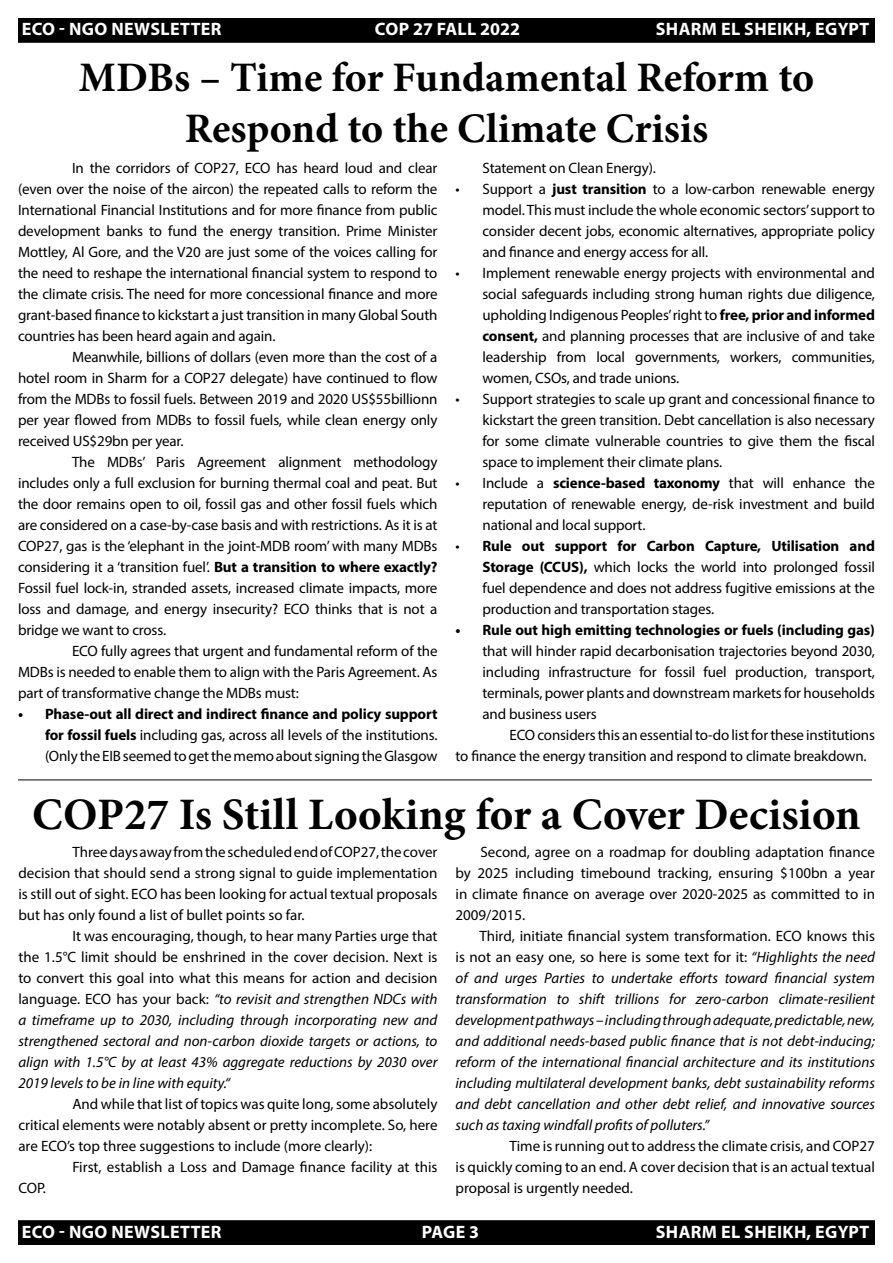
<style>
.page{position:relative;width:893px;height:1263px;background:#fff}
.page>*{position:absolute;margin:0;border:0;box-sizing:border-box;transform-origin:0 0}
.t1{font:700 45px "Minion Pro";color:#000}
.t2{font:700 42px/50.4px "Minion Pro";color:#000;text-align:center}
.t3{font:700 18px "Myriad Pro";letter-spacing:.02em;color:#fff}
.t4{font:700 18px "Myriad Pro";color:#fff}
.t5{font:15px/21px "Myriad Pro";letter-spacing:-.01em;color:#000;text-align:justify}
.t6{font:italic 15px/21px "Myriad Pro";color:#000;text-align:justify}
.t7{font:700 15px "Myriad Pro";letter-spacing:-.01em;color:#000}
.s1{font-weight:700}
.s2{font-style:normal}
</style>
<div class="page">
<div style="left:19px;top:19px;width:855px;height:23px;background:#000"></div>
<div style="left:18px;top:18px;width:857px;height:25px;border:2px solid #000"></div>
<div style="left:19px;top:1221px;width:855px;height:23px;background:#000"></div>
<div style="left:18px;top:1220px;width:857px;height:25px;border:2px solid #000"></div>
<hr style="left:18px;top:780px;width:854px;height:1px;background:#000">
<p class="t3" style="left:22px;top:17px;width:201px">ECO - NGO NEWSLETTER</p>
<p class="t4" style="left:375px;top:17px;width:147px">COP 27 FALL 2022</p>
<p class="t3" style="left:656px;top:17px;width:215px">SHARM EL SHEIKH, EGYPT</p>
<h2 class="t2" style="left:79px;top:52px;width:737px">MDBs – Time for Fundamental Reform to<br>Respond to the Climate Crisis</h2>
<p class="t5" style="left:18px;top:157px;width:421px;text-indent:54px">In the corridors of COP27, ECO has heard loud and clear (even over the noise of the aircon) the repeated calls to reform the International Financial Institutions and for more finance from public development banks to fund the energy transition. Prime Minister Mottley, Al Gore, and the V20 are just some of the voices calling for the need to reshape the international financial system to respond to the climate crisis. The need for more concessional finance and more grant-based finance to kickstart a just transition in many Global South countries has been heard again and again.</p>
<p class="t5" style="left:18px;top:346px;width:421px;text-indent:54px">Meanwhile, billions of dollars (even more than the cost of a hotel room in Sharm for a COP27 delegate) have continued to flow from the MDBs to fossil fuels. Between 2019 and 2020 US$55billionn per year flowed from MDBs to fossil fuels, while clean energy only received US$29bn per year.</p>
<p class="t5" style="left:18px;top:451px;width:421px;text-indent:54px">The MDBs’ Paris Agreement alignment methodology includes only a full exclusion for burning thermal coal and peat. But the door remains open to oil, fossil gas and other fossil fuels which are considered on a case-by-case basis and with restrictions. As it is at COP27, gas is the ‘elephant in the joint-MDB room’ with many MDBs considering it a ‘transition fuel’. <span class="s1">But a transition to where exactly?<br></span>Fossil fuel lock-in, stranded assets, increased climate impacts, more loss and damage, and energy insecurity? ECO thinks that is not a bridge we want to cross.</p>
<p class="t5" style="left:18px;top:640px;width:421px;text-indent:54px">ECO fully agrees that urgent and fundamental reform of the MDBs is needed to enable them to align with the Paris Agreement. As part of transformative change the MDBs must:</p>
<p class="t5" style="left:45px;top:703px;width:394px;text-indent:-27px"><span class="s1">• Phase-out all direct and indirect finance and policy support for fossil fuels</span> including gas, across all levels of the institutions. (Only the EIB seemed to get the memo about signing the Glasgow</p>
<p class="t5" style="left:482px;top:157px;width:175px">Statement on Clean Energy).</p>
<p class="t5" style="left:482px;top:178px;width:394px;text-indent:-27px">• Support a <span class="s1">just transition</span> to a low-carbon renewable energy model. This must include the whole economic sectors’ support to consider decent jobs, economic alternatives, appropriate policy and finance and energy access for all.</p>
<p class="t5" style="left:482px;top:262px;width:394px;text-indent:-27px">• Implement renewable energy projects with environmental and social safeguards including strong human rights due diligence, upholding Indigenous Peoples’ right to <span class="s1">free, prior and informed consent,</span> and planning processes that are inclusive of and take leadership from local governments, workers, communities, women, CSOs, and trade unions.</p>
<p class="t5" style="left:482px;top:388px;width:394px;text-indent:-27px">• Support strategies to scale up grant and concessional finance to kickstart the green transition. Debt cancellation is also necessary for some climate vulnerable countries to give them the fiscal space to implement their climate plans.</p>
<p class="t5" style="left:482px;top:472px;width:394px;text-indent:-27px">• Include a <span class="s1">science-based taxonomy</span> that will enhance the reputation of renewable energy, de-risk investment and build national and local support.</p>
<p class="t5" style="left:482px;top:535px;width:394px;text-indent:-27px">• <span class="s1">Rule out support for Carbon Capture, Utilisation and Storage (CCUS),</span> which locks the world into prolonged fossil fuel dependence and does not address fugitive emissions at the production and transportation stages.</p>
<p class="t7" style="left:455px;top:620px;width:421px">• Rule out high emitting technologies or fuels (including gas)</p>
<p class="t5" style="left:482px;top:640px;width:394px">that will hinder rapid decarbonisation trajectories beyond 2030, including infrastructure for fossil fuel production, transport, terminals, power plants and downstream markets for households and business users</p>
<p class="t5" style="left:455px;top:724px;width:421px;text-indent:54px">ECO considers this an essential to-do list for these institutions to finance the energy transition and respond to climate breakdown.</p>
<h1 class="t1" style="left:32px;top:783px;width:830px">COP27 Is Still Looking for a Cover Decision</h1>
<p class="t5" style="left:18px;top:841px;width:421px;text-indent:54px">Three days away from the scheduled end of COP27, the cover decision that should send a strong signal to guide implementation is still out of sight. ECO has been looking for actual textual proposals but has only found a list of bullet points so far.</p>
<p class="t6" style="left:18px;top:925px;width:421px;text-indent:54px"><span class="s2">It was encouraging, though, to hear many Parties urge that the 1.5°C limit should be enshrined in the cover decision. Next is to convert this goal into what this means for action and decision language. ECO has your back:</span> “to revisit and strengthen NDCs with a timeframe up to 2030, including through incorporating new and strengthened sectoral and non-carbon dioxide targets or actions, to align with 1.5°C by at least 43% aggregate reductions by 2030 over 2019 levels to be in line with equity.“</p>
<p class="t5" style="left:18px;top:1093px;width:421px;text-indent:54px">And while that list of topics was quite long, some absolutely critical elements were notably absent or pretty incomplete. So, here are ECO’s top three suggestions to include (more clearly):</p>
<p class="t5" style="left:72px;top:1156px;width:367px">First, establish a Loss and Damage finance facility at this</p>
<p class="t5" style="left:18px;top:1177px;width:29px">COP.</p>
<p class="t5" style="left:455px;top:841px;width:421px;text-indent:25px">Second, agree on a roadmap for doubling adaptation finance by 2025 including timebound tracking, ensuring $100bn a year in climate finance on average over 2020-2025 as committed to in 2009/2015.</p>
<p class="t6" style="left:455px;top:925px;width:421px;text-indent:24px"><span class="s2">Third, initiate financial system transformation. ECO knows this is not an easy one, so here is some text for it:</span> “Highlights the need of and urges Parties to undertake efforts toward financial system transformation to shift trillions for zero-carbon climate-resilient development pathways – including through adequate, predictable, new, and additional needs-based public finance that is not debt-inducing; reform of the international financial architecture and its institutions including multilateral development banks, debt sustainability reforms and debt cancellation and other debt relief, and innovative sources such as taxing windfall profits of polluters.”</p>
<p class="t5" style="left:455px;top:1135px;width:421px;text-indent:54px">Time is running out to address the climate crisis, and COP27 is quickly coming to an end. A cover decision that is an actual textual proposal is urgently needed.</p>
<p class="t3" style="left:22px;top:1220px;width:201px">ECO - NGO NEWSLETTER</p>
<p class="t3" style="left:422px;top:1220px;width:59px">PAGE 3</p>
<p class="t3" style="left:656px;top:1220px;width:215px">SHARM EL SHEIKH, EGYPT</p>
</div>
